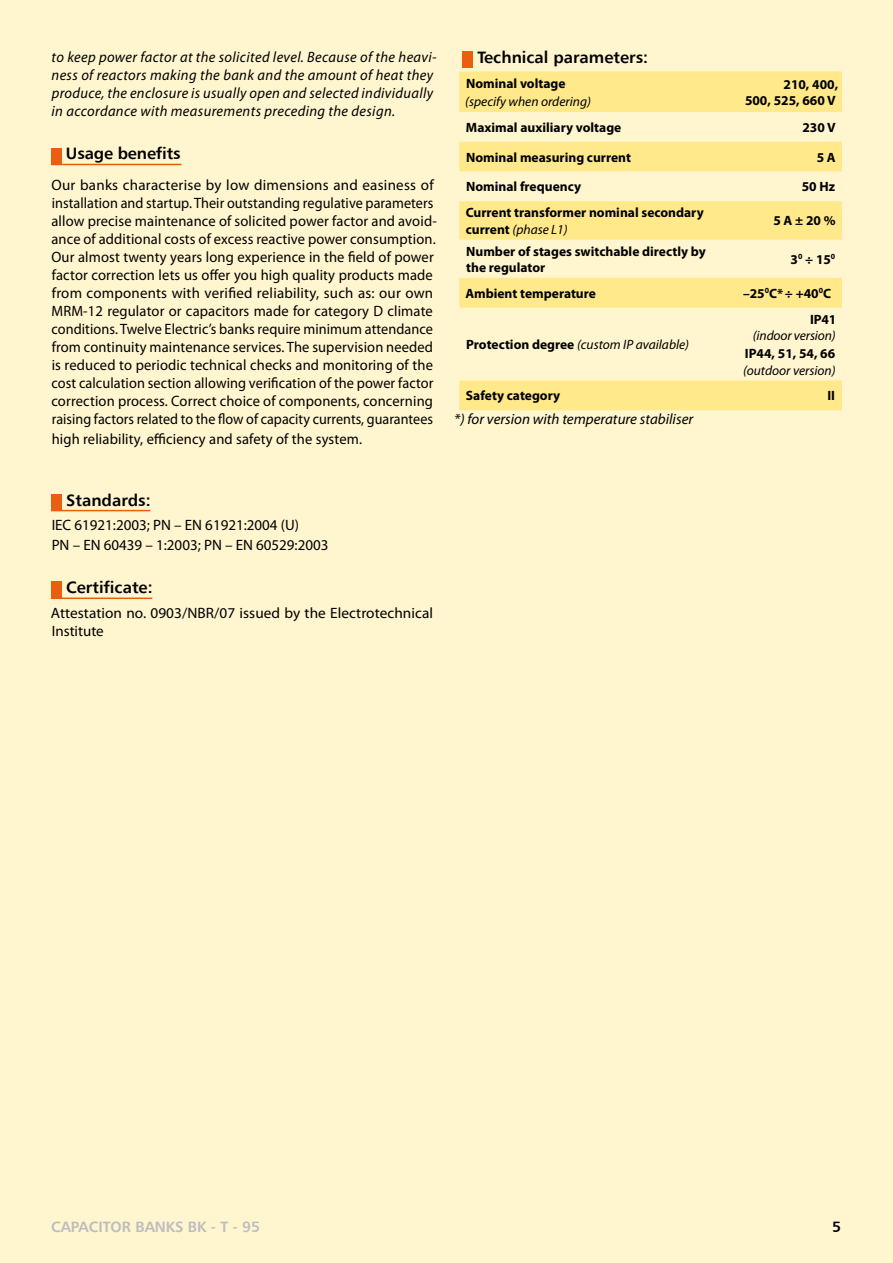
<style>
.page{position:relative;width:893px;height:1263px;background:#fff5cf}
.page>*{position:absolute;margin:0;border:0;box-sizing:border-box;transform-origin:0 0}
.t1{font:700 16.5px "Humnst 777 EU";color:#000}
.t2{font:15px/18px "Myriad Pro";letter-spacing:.01em;color:#000}
.t3{font:italic 15px/18px "Myriad Pro";letter-spacing:.025em;color:#000}
.t4{font:italic 15px "Myriad Pro";color:#000}
.t5{font:700 15px "Humnst 777 EU";color:#bcbdbf}
.t6{font:700 15px "Humnst 777 EU";color:#000}
.t7{font:700 13.5px/16.2px "Myriad Pro";color:#000}
.t8{font:italic 13.5px "Myriad Pro";color:#000}
.s1{font-weight:400;font-style:italic}
.s2{font-weight:700;font-style:normal}
</style>
<div class="page">
<hr style="left:51px;top:164px;width:130px;height:1px;background:#e95e0f">
<hr style="left:51px;top:510px;width:99px;height:1px;background:#e95e0f">
<hr style="left:51px;top:597px;width:101px;height:2px;background:#e95e0f">
<div style="left:51px;top:148px;width:10px;height:16px;background:#e95e0f"></div>
<div style="left:51px;top:494px;width:10px;height:16px;background:#e95e0f"></div>
<div style="left:51px;top:581px;width:10px;height:17px;background:#e95e0f"></div>
<div style="left:462px;top:52px;width:11px;height:16px;background:#e95e0f"></div>
<svg style="left:459px;top:71px;width:383px;height:339px"></svg>
<p class="t3" style="left:52px;top:48px;width:387px">to keep power factor at the solicited level. Because of the heavi&shy;ness of reactors making the bank and the amount of heat they produce, the enclosure is usually open and selected individually in accordance with measurements preceding the design.</p>
<p class="t1" style="left:66px;top:143px;width:116px">Usage benefits</p>
<p class="t2" style="left:51px;top:176px;width:387px">Our banks characterise by low dimensions and easiness of installation and startup. Their outstanding regulative parameters allow precise maintenance of solicited power factor and avoid&shy;ance of additional costs of excess reactive power consumption.<br>Our almost twenty years long experience in the field of power factor correction lets us offer you high quality products made from components with verified reliability, such as: our own MRM-12 regulator or capacitors made for category D climate conditions. Twelve Electric’s banks require minimum attendance from continuity maintenance services. The supervision needed is reduced to periodic technical checks and monitoring of the cost calculation section allowing verification of the power factor correction process. Correct choice of components, concerning raising factors related to the flow of capacity currents, guarantees</p>
<p class="t2" style="left:52px;top:430px;width:312px">high reliability, efficiency and safety of the system.</p>
<p class="t1" style="left:66px;top:489px;width:86px">Standards:</p>
<p class="t2" style="left:52px;top:515px;width:278px;line-height:20.1px">IEC 61921:2003; PN – EN 61921:2004 (U)<br>PN – EN 60439 – 1:2003; PN – EN 60529:2003</p>
<p class="t1" style="left:66px;top:577px;width:88px">Certificate:</p>
<p class="t2" style="left:51px;top:603px;width:384px">Attestation no. 0903/NBR/07 issued by the Electrotechnical<br>Institute</p>
<p class="t1" style="left:478px;top:47px;width:172px">Technical parameters:</p>
<p class="t7" style="left:466px;top:75px;width:101px">Nominal voltage</p>
<p class="t8" style="left:465px;top:93px;width:127px">(specify when ordering)</p>
<p class="t7" style="left:745px;top:76px;width:95px;text-align:right">210, 400,<br>500, 525, 660 V</p>
<p class="t7" style="left:466px;top:119px;width:157px">Maximal auxiliary voltage</p>
<p class="t7" style="left:802px;top:119px;width:35px">230 V</p>
<p class="t7" style="left:466px;top:149px;width:166px">Nominal measuring current</p>
<p class="t7" style="left:817px;top:149px;width:21px">5A</p>
<p class="t7" style="left:466px;top:178px;width:116px">Nominal frequency</p>
<p class="t7" style="left:802px;top:178px;width:35px">50 Hz</p>
<p class="t7" style="left:466px;top:204px;width:239px">Current transformer nominal secondary current <span class="s1">(phase L1)</span></p>
<p class="t7" style="left:773px;top:212px;width:64px">5A ± 20%</p>
<p class="t7" style="left:466px;top:243px;width:241px">Number of stages switchable directly by the regulator</p>
<p class="t7" style="left:791px;top:251px;width:46px">3<sup>0</sup> ÷ 15<sup>0</sup></p>
<p class="t7" style="left:465px;top:285px;width:132px">Ambient temperature</p>
<p class="t7" style="left:743px;top:285px;width:90px">–25<sup>0</sup>C*÷ +40<sup>0</sup>C</p>
<p class="t8" style="left:466px;top:336px;width:224px"><span class="s2">Protection degree</span> (custom IP available)</p>
<p class="t7" style="left:810px;top:311px;width:28px">IP41</p>
<p class="t8" style="left:753px;top:327px;width:84px">(indoor version)</p>
<p class="t7" style="left:745px;top:345px;width:92px">IP44, 51, 54, 66</p>
<p class="t8" style="left:743px;top:362px;width:94px">(outdoor version)</p>
<p class="t7" style="left:466px;top:387px;width:96px">Safety category</p>
<p class="t7" style="left:827px;top:387px;width:9px">II</p>
<p class="t4" style="left:454px;top:410px;width:241px">*) for version with temperature stabiliser</p>
<p class="t5" style="left:51px;top:1217px;width:211px">capacitor banks BK - T - 95</p>
<p class="t6" style="left:832px;top:1217px;width:10px">5</p>
</div>
